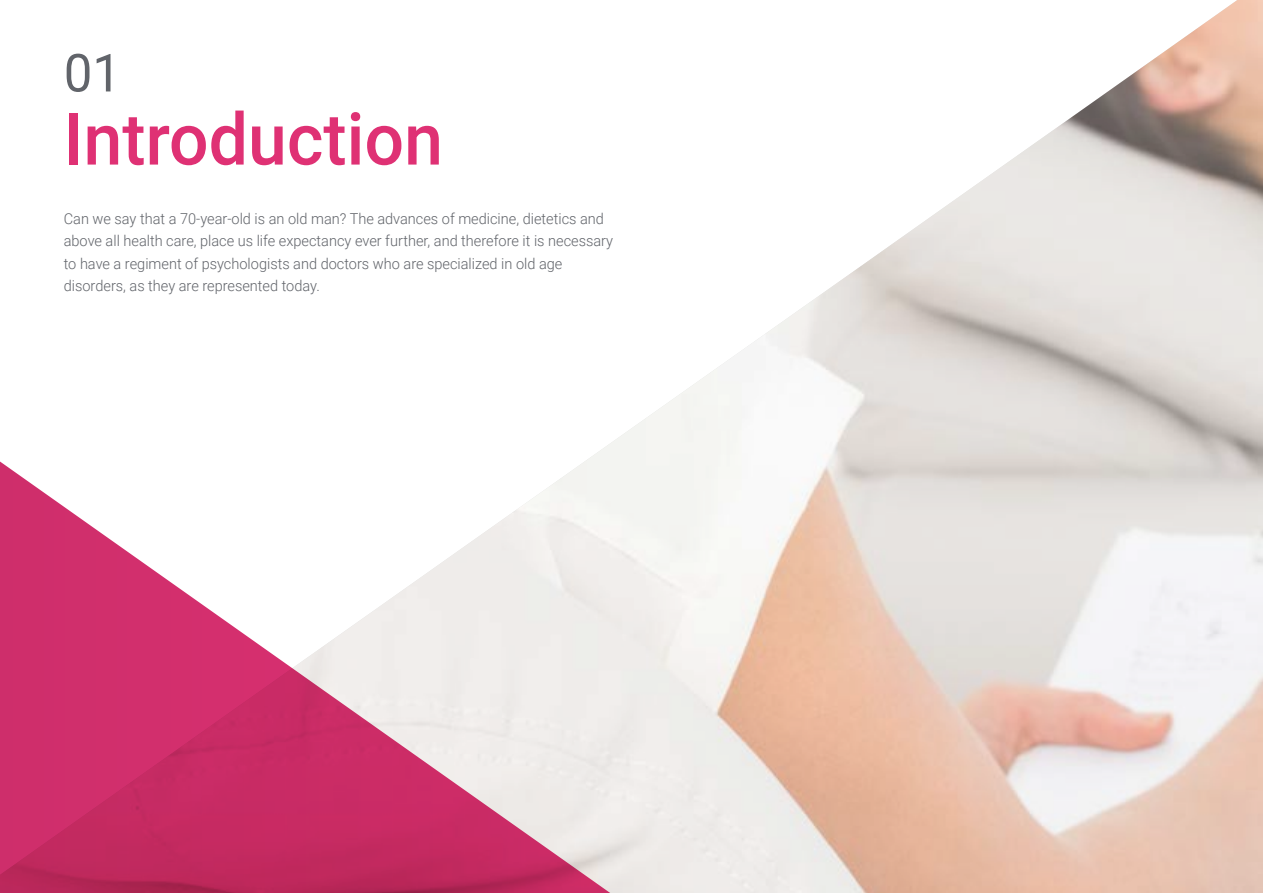
<style>
.page{position:relative;width:1263px;height:893px;background:#fff}
.page>*{position:absolute;margin:0;border:0;box-sizing:border-box;transform-origin:0 0}
.t1{font:500 72px "Roboto";color:#df3174}
.t2{font:52.5px "Roboto";color:#61646a}
.t3{font:300 15px/22.5px "Roboto";color:#61646a}
</style>
<div class="page">
<img style="left:607px;top:0;width:656px;height:893px">
<svg style="left:0;top:446px;width:640px;height:447px"></svg>
<h2 class="t2" style="left:64px;top:36px;width:59px">01</h2>
<h1 class="t1" style="left:64px;top:89px;width:381px">Introduction</h1>
<p class="t3" style="left:64px;top:207px;width:551px">Can we say that a 70-year-old is an old man? The advances of medicine, dietetics and above all health care, place us life expectancy ever further, and therefore it is necessary to have a regiment of psychologists and doctors who are specialized in old age disorders, as they are represented today.</p>
</div>
